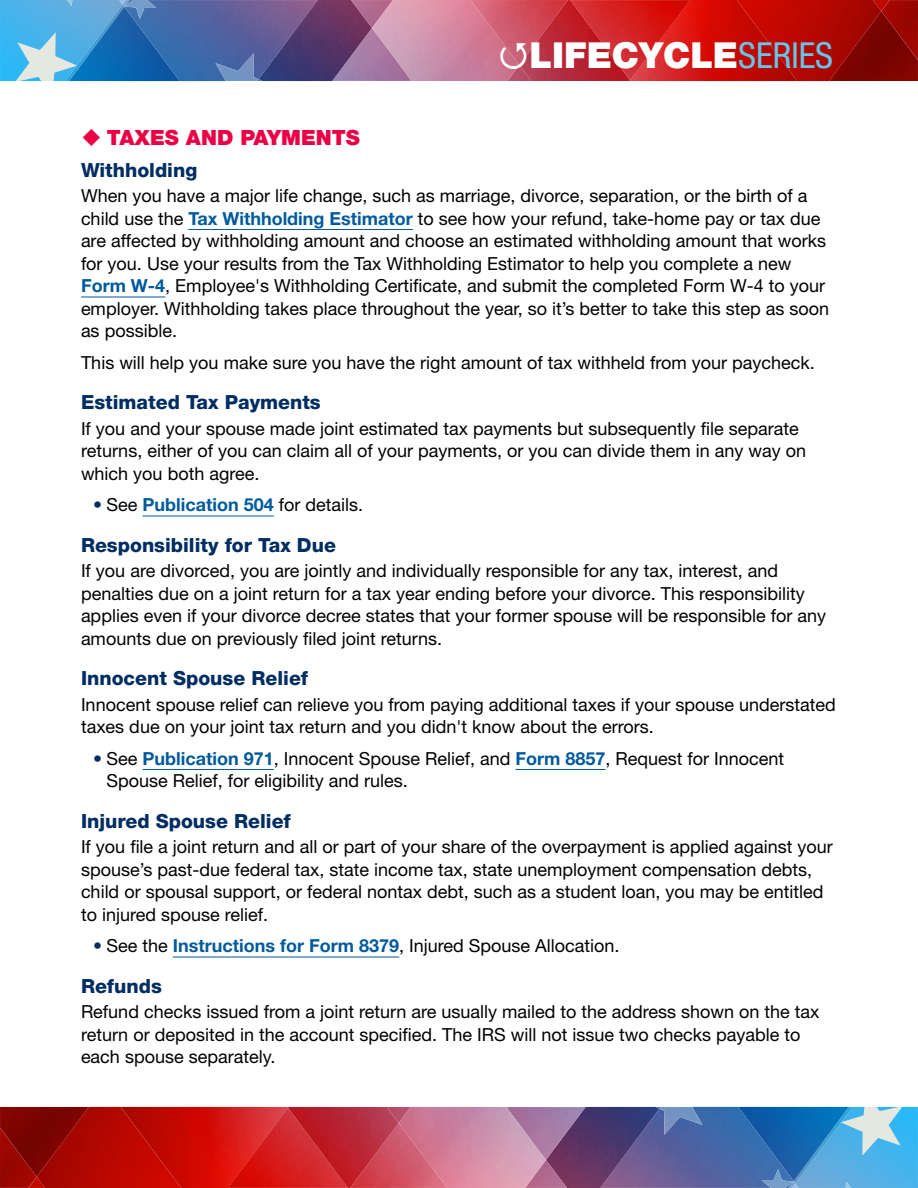
<style>
.page{position:relative;width:918px;height:1188px;background:#fff}
.page>*{position:absolute;margin:0;border:0;box-sizing:border-box;transform-origin:0 0}
.t1{font:900 35.85px "Helvetica Neue LT Std";color:#fff}
.t2{font:900 21px "Helvetica Neue LT Std";color:#eb0045}
.t3{font:800 19.5px "Helvetica Neue LT Std";color:#002d62}
.body{font:18px/22.5px "Helvetica Neue LT Std";color:#000}
.bullet_lvl_1{font:18px/22.5px "Helvetica Neue LT Std";color:#000}
.s1{font-weight:400;font-stretch:condensed;color:#66c5e9}
.s2{font-weight:700;color:#005a9c}
.s3{font-weight:700;color:#002d62}
</style>
<div class="page">
<img style="left:0;top:0;width:259px;height:81px">
<img style="left:65px;top:5px;width:54px;height:27px">
<img style="left:889px;top:0;width:29px;height:11px">
<img style="left:881px;top:11px;width:37px;height:70px">
<img style="left:881px;top:0;width:8px;height:11px">
<img style="left:797px;top:0;width:84px;height:81px">
<img style="left:259px;top:0;width:538px;height:81px">
<img style="left:570px;top:0;width:120px;height:80px">
<img style="left:69px;top:7px;width:111px;height:74px">
<img style="left:351px;top:0;width:42px;height:28px">
<img style="left:507px;top:65px;width:24px;height:16px">
<img style="left:332px;top:28px;width:80px;height:53px">
<img style="left:471px;top:0;width:97px;height:65px">
<svg style="left:16px;top:32px;width:61px;height:49px;background:#87c9e5"></svg>
<svg style="left:119px;top:0;width:6px;height:7px"></svg>
<img style="left:125px;top:0;width:31px;height:19px">
<img style="left:215px;top:53px;width:44px;height:28px">
<svg style="left:257px;top:79px;width:6px;height:2px"></svg>
<svg style="left:67px;top:0;width:5px;height:6px"></svg>
<img style="left:659px;top:1107px;width:259px;height:81px">
<img style="left:799px;top:1156px;width:54px;height:27px">
<img style="left:0;top:1177px;width:29px;height:11px">
<img style="left:0;top:1107px;width:37px;height:70px">
<img style="left:29px;top:1177px;width:8px;height:11px">
<img style="left:37px;top:1107px;width:84px;height:81px">
<img style="left:121px;top:1107px;width:538px;height:81px">
<img style="left:228px;top:1108px;width:120px;height:80px">
<img style="left:738px;top:1107px;width:111px;height:74px">
<img style="left:525px;top:1160px;width:42px;height:28px">
<img style="left:387px;top:1107px;width:24px;height:16px">
<img style="left:506px;top:1107px;width:80px;height:53px">
<img style="left:350px;top:1123px;width:97px;height:65px">
<svg style="left:841px;top:1107px;width:61px;height:49px;background:#87c9e5"></svg>
<svg style="left:793px;top:1181px;width:6px;height:7px"></svg>
<img style="left:762px;top:1169px;width:31px;height:19px">
<img style="left:659px;top:1107px;width:44px;height:28px">
<svg style="left:655px;top:1107px;width:6px;height:2px"></svg>
<svg style="left:846px;top:1182px;width:5px;height:6px"></svg>
<hr style="left:188px;top:229px;width:225px;height:1px;background:#005a9c">
<hr style="left:81px;top:297px;width:84px;height:1px;background:#005a9c">
<hr style="left:142px;top:516px;width:132px;height:1px;background:#005a9c">
<hr style="left:142px;top:769px;width:132px;height:1px;background:#005a9c">
<hr style="left:516px;top:769px;width:90px;height:1px;background:#005a9c">
<hr style="left:173px;top:957px;width:226px;height:1px;background:#005a9c">
<svg style="left:501px;top:43px;width:26px;height:26px"></svg>
<h1 class="t1" style="left:530px;top:34px;width:305px">LIFECYCLE<span class="s1">SERIES</span></h1>
<h2 class="t2" style="left:107px;top:125px;width:254px">TAXES AND PAYMENTS</h2>
<h3 class="t3" style="left:81px;top:158px;width:118px">Withholding</h3>
<p class="body" style="left:81px;top:185px;width:750px">When you have a major life change, such as marriage, divorce, separation, or the birth of a child use the <span class="s2">Tax Withholding Estimator</span> to see how your refund, take-home pay or tax due are affected by withholding amount and choose an estimated withholding amount that works for you. Use your results from the Tax Withholding Estimator to help you complete a new <span class="s2">Form W-4</span>, Employee's Withholding Certificate, and submit the completed Form W-4 to your employer. Withholding takes place throughout the year, so it’s better to take this step as soon as possible.</p>
<p class="body" style="left:81px;top:351px;width:735px">This will help you make sure you have the right amount of tax withheld from your paycheck.</p>
<h3 class="t3" style="left:81px;top:391px;width:241px">Estimated Tax Payments</h3>
<p class="body" style="left:81px;top:417px;width:727px">If you and your spouse made joint estimated tax payments but subsequently file separate returns, either of you can claim all of your payments, or you can divide them in any way on which you both agree.</p>
<p class="bullet_lvl_1" style="left:93px;top:494px;width:272px"><span class="s3">•</span> See <span class="s2">Publication 504</span> for details.</p>
<h3 class="t3" style="left:81px;top:533px;width:256px">Responsibility for Tax Due</h3>
<p class="body" style="left:81px;top:560px;width:747px">If you are divorced, you are jointly and individually responsible for any tax, interest, and penalties due on a joint return for a tax year ending before your divorce. This responsibility applies even if your divorce decree states that your former spouse will be responsible for any amounts due on previously filed joint returns.</p>
<h3 class="t3" style="left:81px;top:667px;width:229px">Innocent Spouse Relief</h3>
<p class="body" style="left:81px;top:693px;width:756px">Innocent spouse relief can relieve you from paying additional taxes if your spouse understated taxes due on your joint tax return and you didn't know about the errors.</p>
<p class="bullet_lvl_1" style="left:106px;top:747px;width:679px;text-indent:-14px"><span class="s3">•</span> See <span class="s2">Publication 971</span>, Innocent Spouse Relief, and <span class="s2">Form 8857</span>, Request for Innocent<br>Spouse Relief, for eligibility and rules.</p>
<h3 class="t3" style="left:81px;top:809px;width:211px">Injured Spouse Relief</h3>
<p class="body" style="left:81px;top:836px;width:753px">If you file a joint return and all or part of your share of the overpayment is applied against your spouse’s past-due federal tax, state income tax, state unemployment compensation debts, child or spousal support, or federal nontax debt, such as a student loan, you may be entitled to injured spouse relief.</p>
<p class="bullet_lvl_1" style="left:93px;top:935px;width:528px"><span class="s3">•</span> See the <span class="s2">Instructions for Form 8379</span>, Injured Spouse Allocation.</p>
<h3 class="t3" style="left:81px;top:974px;width:82px">Refunds</h3>
<p class="body" style="left:81px;top:1001px;width:740px">Refund checks issued from a joint return are usually mailed to the address shown on the tax return or deposited in the account specified. The IRS will not issue two checks payable to each spouse separately.</p>
</div>
